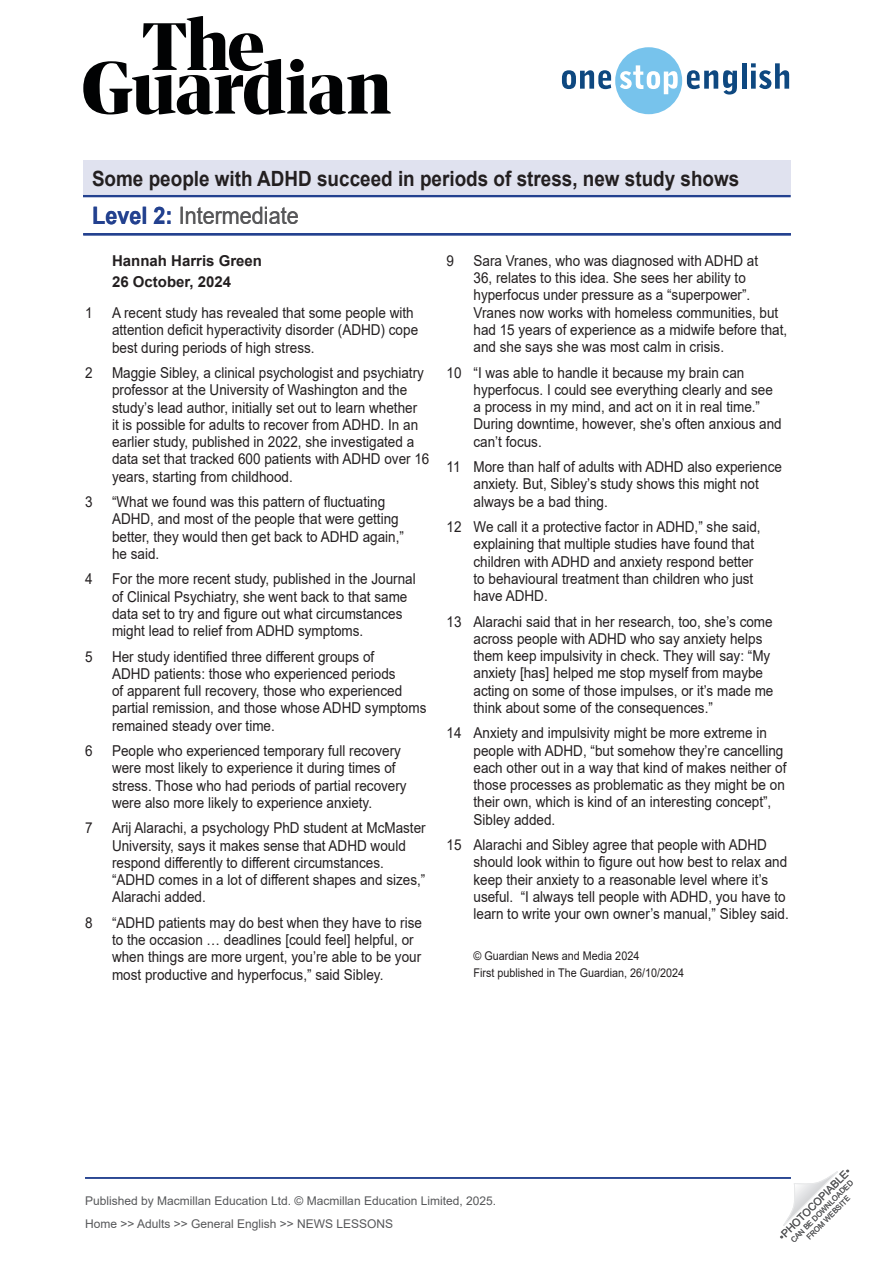
<style>
.page{position:relative;width:893px;height:1263px;background:#fff}
.page>*{position:absolute;margin:0;border:0;box-sizing:border-box;transform-origin:0 0}
.t1{font:24px "Arial";color:#58585a;scale:.9 1}
.t2{font:700 21px "Arial";color:#231f20;scale:.9 1}
.t3{font:15px/17.2px "Arial";color:#231f20;scale:.9 1}
.t4{font:700 15px/21.6px "Arial";color:#231f20}
.t5{font:12px/23px "Arial";color:#57585a}
.t6{font:12px/16.5px "Arial";color:#231f20;scale:.9 1}
.t7{font:10.5px "Arial";color:#57585a}
.t8{font:7.5px/9px "Arial";color:#57585a;text-align:center}
.s1{font-weight:700;color:#23418f}
</style>
<div class="page">
<div style="left:83px;top:160px;width:708px;height:36px;background:#e0e2ef"></div>
<hr style="left:83px;top:195px;width:708px;height:2px;background:#23418f">
<svg style="left:783px;top:1171px;width:55px;height:55px"></svg>
<svg style="left:83px;top:16px;width:308px;height:99px"></svg>
<svg style="left:562px;top:47px;width:175px;height:67px"></svg>
<hr style="left:742px;top:63px;width:4px;height:26px;background:#0e4880">
<svg style="left:751px;top:63px;width:38px;height:26px"></svg>
<hr style="left:85px;top:1177px;width:706px;height:2px;background:#23418f">
<hr style="left:83px;top:233px;width:708px;height:2px;background:#23418f">
<h2 class="t2" style="left:92px;top:165px;width:721px">Some people with ADHD succeed in periods of stress, new study shows</h2>
<h1 class="t1" style="left:92px;top:199px;width:231px"><span class="s1">Level 2:</span> Intermediate</h1>
<p class="t4" style="left:112px;top:250px;width:152px">Hannah Harris Green<br>26 October, 2024</p>
<p class="t3" style="left:85px;top:304px;width:10px">1</p>
<p class="t3" style="left:112px;top:304px;width:342px">A recent study has revealed that some people with attention deficit hyperactivity disorder (ADHD) cope best during periods of high stress.</p>
<p class="t3" style="left:85px;top:364px;width:10px">2</p>
<p class="t3" style="left:112px;top:364px;width:354px">Maggie Sibley, a clinical psychologist and psychiatry professor at the University of Washington and the study’s lead author, initially set out to learn whether<br>it is possible for adults to recover from ADHD. In an earlier study, published in 2022, she investigated a data set that tracked 600 patients with ADHD over 16 years, starting from childhood.</p>
<p class="t3" style="left:85px;top:493px;width:10px">3</p>
<p class="t3" style="left:112px;top:493px;width:326px">“What we found was this pattern of fluctuating ADHD, and most of the people that were getting better, they would then get back to ADHD again,” he said.</p>
<p class="t3" style="left:85px;top:570px;width:10px">4</p>
<p class="t3" style="left:112px;top:570px;width:339px">For the more recent study, published in the Journal of Clinical Psychiatry, she went back to that same data set to try and figure out what circumstances might lead to relief from ADHD symptoms.</p>
<p class="t3" style="left:85px;top:648px;width:10px">5</p>
<p class="t3" style="left:112px;top:648px;width:351px">Her study identified three different groups of<br>ADHD patients: those who experienced periods<br>of apparent full recovery, those who experienced partial remission, and those whose ADHD symptoms remained steady over time.</p>
<p class="t3" style="left:85px;top:742px;width:10px">6</p>
<p class="t3" style="left:112px;top:742px;width:329px">People who experienced temporary full recovery were most likely to experience it during times of stress. Those who had periods of partial recovery were also more likely to experience anxiety.</p>
<p class="t3" style="left:85px;top:819px;width:10px">7</p>
<p class="t3" style="left:112px;top:819px;width:350px">Arij Alarachi, a psychology PhD student at McMaster University, says it makes sense that ADHD would respond differently to different circumstances. “ADHD comes in a lot of different shapes and sizes,” Alarachi added.</p>
<p class="t3" style="left:85px;top:914px;width:10px">8</p>
<p class="t3" style="left:112px;top:914px;width:346px">“ADHD patients may do best when they have to rise to the occasion … deadlines [could feel] helpful, or when things are more urgent, you’re able to be your most productive and hyperfocus,” said Sibley.</p>
<p class="t3" style="left:446px;top:252px;width:10px">9</p>
<p class="t3" style="left:473px;top:252px;width:350px">Sara Vranes, who was diagnosed with ADHD at<br>36, relates to this idea. She sees her ability to hyperfocus under pressure as a “superpower”.<br>Vranes now works with homeless communities, but had 15 years of experience as a midwife before that, and she says she was most calm in crisis.</p>
<p class="t3" style="left:473px;top:363px;width:344px;text-indent:-27px">10 “I was able to handle it because my brain can hyperfocus. I could see everything clearly and see a process in my mind, and act on it in real time.” During downtime, however, she’s often anxious and can’t focus.</p>
<p class="t3" style="left:473px;top:458px;width:344px;text-indent:-27px">11 More than half of adults with ADHD also experience anxiety. But, Sibley’s study shows this might not always be a bad thing.</p>
<p class="t3" style="left:473px;top:518px;width:321px;text-indent:-27px">12 We call it a protective factor in ADHD,” she said, explaining that multiple studies have found that children with ADHD and anxiety respond better to behavioural treatment than children who just have ADHD.</p>
<p class="t3" style="left:473px;top:612px;width:335px;text-indent:-27px">13 Alarachi said that in her research, too, she’s come across people with ADHD who say anxiety helps them keep impulsivity in check. They will say: “My anxiety [has] helped me stop myself from maybe acting on some of those impulses, or it’s made me think about some of the consequences.”</p>
<p class="t3" style="left:473px;top:724px;width:349px;text-indent:-27px">14 Anxiety and impulsivity might be more extreme in people with ADHD, “but somehow they’re cancelling each other out in a way that kind of makes neither of those processes as problematic as they might be on their own, which is kind of an interesting concept”, Sibley added.</p>
<p class="t3" style="left:473px;top:836px;width:352px;text-indent:-27px">15 Alarachi and Sibley agree that people with ADHD should look within to figure out how best to relax and keep their anxiety to a reasonable level where it’s useful. “I always tell people with ADHD, you have to learn to write your own owner’s manual,” Sibley said.</p>
<p class="t6" style="left:473px;top:948px;width:236px">© Guardian News and Media 2024<br>First published in The Guardian, 26/10/2024</p>
<p class="t5" style="left:85px;top:1189px;width:413px">Published by Macmillan Education Ltd. © Macmillan Education Limited, 2025.<br>Home &gt;&gt; Adults &gt;&gt; General English &gt;&gt; NEWS LESSONS</p>
<p class="t7" style="left:775px;top:1233px;width:99px;rotate:-45deg">•PHOTOCOPIABLE•</p>
<p class="t8" style="left:789px;top:1238px;width:86px;rotate:-45deg">CAN BE DOWNLOADED<br>FROM WEBSITE</p>
</div>
